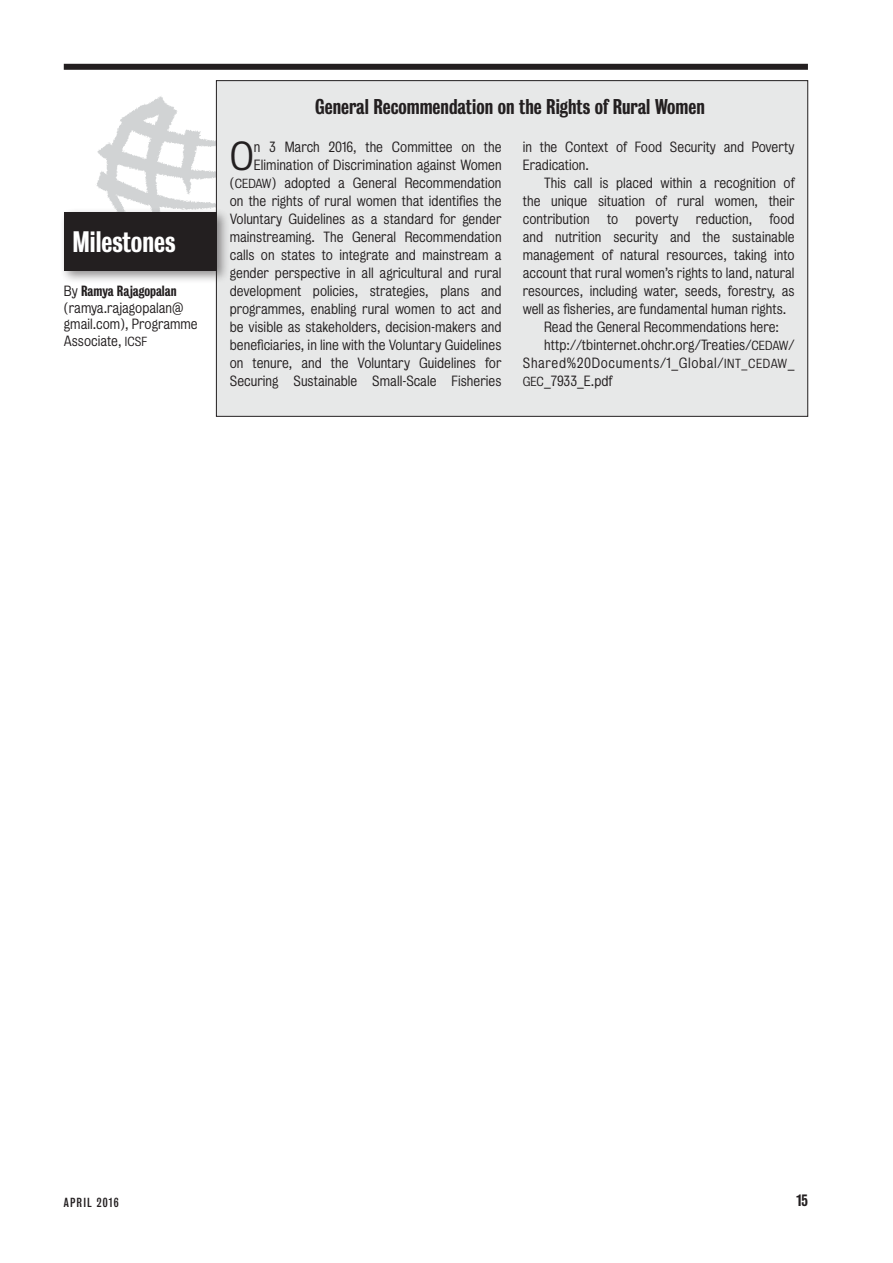
<style>
.page{position:relative;width:893px;height:1263px;background:#fff}
.page>*{position:absolute;margin:0;border:0;box-sizing:border-box;transform-origin:0 0}
.t1{font:36.9px "Bureau Grotesque Five One";color:#231f20}
.t2{font:27px "Bureau Grotesque Three Five";color:#fff}
.t3{font:19.5px "Bureau Grotesque Three Five";color:#231f20}
.t4{font:15px "Bureau Grotesque Three Five";color:#231f20}
.t5{font:13.5px/18px "Bureau Grotesque Five One";color:#231f20}
.t6{font:13.5px "Bureau Grotesque Five One";letter-spacing:.045em;color:#231f20}
.t7{font:13.5px "Bureau Grotesque Three Five";color:#231f20}
.t8{font:12px "Bureau Grotesque Three Three";letter-spacing:.1em;color:#231f20}
.s1{font-family:"Bureau Grotesque Five One"}
.s2{font-size:12px}
</style>
<div class="page">
<div style="left:64px;top:64px;width:744px;height:6px;background:#231f20"></div>
<img style="left:96px;top:80px;width:120px;height:127px">
<div style="left:216px;top:81px;width:592px;height:335px;background:#e7e8e8"></div>
<div style="left:59px;top:207px;width:177px;height:84px;background:#231f20;opacity:.5"></div>
<div style="left:64px;top:212px;width:152px;height:59px;background:#231f20"></div>
<h2 class="t2" style="left:72px;top:226px;width:105px">Milestones</h2>
<p class="t7" style="left:64px;top:283px;width:114px"><span class="s1">By</span> Ramya Rajagopalan</p>
<p class="t5" style="left:64px;top:299px;width:135px;line-height:16.5px">(ramya.rajagopalan@ gmail.com), Programme<br>Associate, <span class="s2">ICSF</span></p>
<h3 class="t3" style="left:315px;top:95px;width:391px">General Recommendation on the Rights of Rural Women</h3>
<h1 class="t1" style="left:230px;top:136px;width:26px">O</h1>
<p class="t5" style="left:230px;top:138px;width:273px;text-align:right">n 3 March 2016, the Committee on the Elimination of Discrimination against Women (<span class="s2">CEDAW</span>) adopted a General Recommendation on the rights of rural women that identifies the Voluntary Guidelines as a standard for gender mainstreaming. The General Recommendation calls on states to integrate and mainstream a gender perspective in all agricultural and rural development policies, strategies, plans and programmes, enabling rural women to act and be visible as stakeholders, decision-makers and beneficiaries, in line with the Voluntary Guidelines on tenure, and the Voluntary Guidelines for Securing Sustainable Small-Scale Fisheries</p>
<p class="t5" style="left:523px;top:138px;width:273px">in the Context of Food Security and Poverty<br>Eradication.</p>
<p class="t5" style="left:523px;top:174px;width:273px;text-align:justify;text-indent:21px">This call is placed within a recognition of the unique situation of rural women, their contribution</p>
<p class="t5" style="left:607px;top:210px;width:13px">to</p>
<p class="t5" style="left:636px;top:210px;width:45px">poverty</p>
<p class="t5" style="left:696px;top:210px;width:58px">reduction,</p>
<p class="t5" style="left:769px;top:210px;width:27px">food</p>
<p class="t5" style="left:523px;top:228px;width:273px">and nutrition security and the sustainable</p>
<p class="t5" style="left:523px;top:246px;width:273px">management of natural resources, taking into</p>
<p class="t5" style="left:523px;top:264px;width:273px">account that rural women’s rights to land, natural</p>
<p class="t5" style="left:523px;top:282px;width:273px">resources, including water, seeds, forestry, as</p>
<p class="t5" style="left:523px;top:300px;width:265px">well as fisheries, are fundamental human rights.</p>
<p class="t5" style="left:544px;top:318px;width:236px">Read the General Recommendations here:</p>
<p class="t5" style="left:544px;top:336px;width:252px">http://tbinternet.ohchr.org/Treaties/<span class="s2">CEDAW</span>/</p>
<p class="t6" style="left:523px;top:356px;width:273px">Shared%20Documents/1_Global/<span class="s2">INT_CEDAW</span>_</p>
<p class="t5" style="left:523px;top:372px;width:91px"><span class="s2">GEC</span>_7933_E.pdf</p>
<p class="t8" style="left:64px;top:1195px;width:56px">april 2016</p>
<p class="t4" style="left:796px;top:1191px;width:13px">15</p>
</div>
